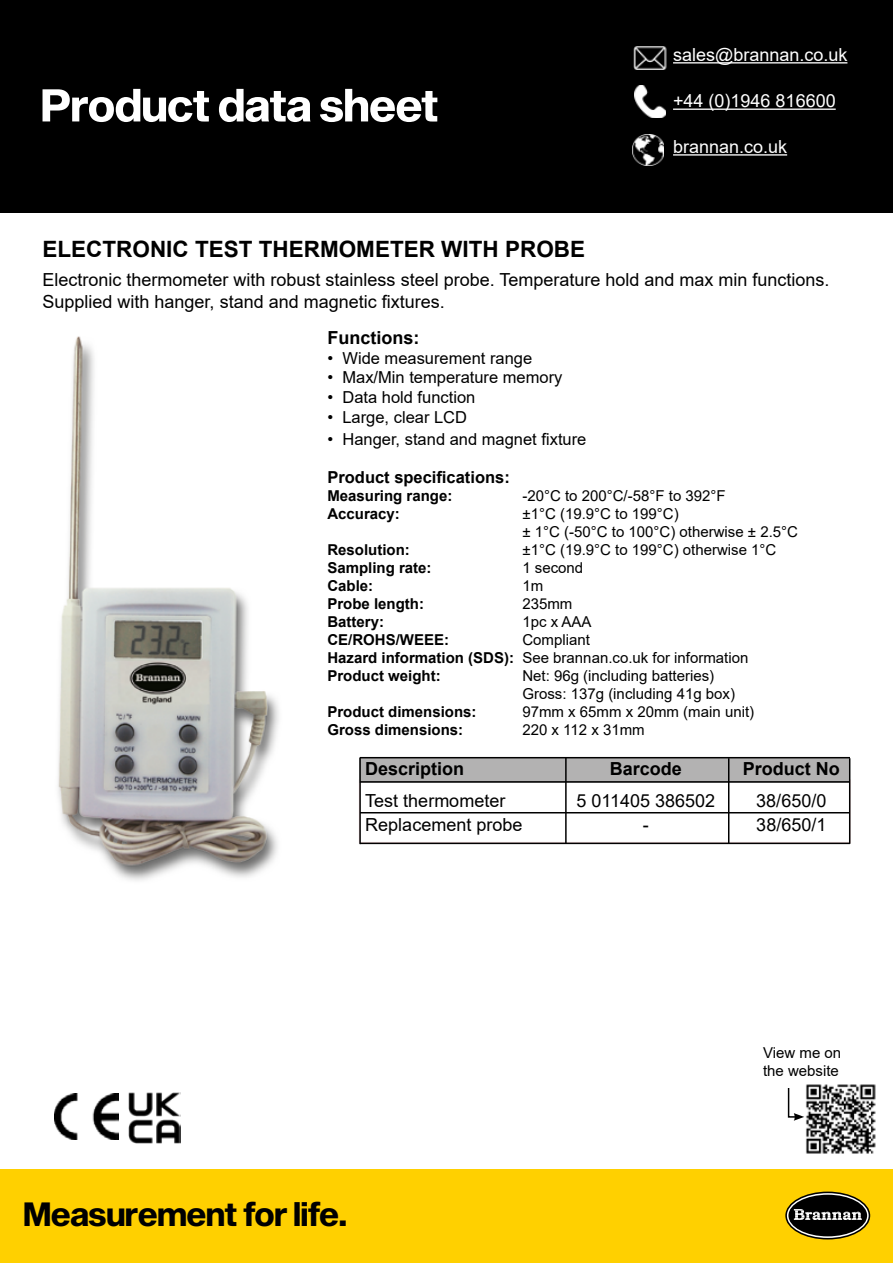
<style>
.page{position:relative;width:893px;height:1263px;background:#fff}
.page>*{position:absolute;margin:0;border:0;box-sizing:border-box;transform-origin:0 0}
.t1{font:33px "Sequel Sans Bold Disp";color:#000}
.t2{font:700 22.5px "Arial";color:#000}
.t3{font:18px/21.6px "Arial";color:#000}
.t4{font:18px "Arial";color:#fff}
.t5{font:700 18px "Arial";color:#000}
.t6{font:16.5px "Arial";color:#000}
.t7{font:700 16.5px "Arial";color:#000}
.t8{font:15px/18px "Arial";color:#000}
.t9{font:700 15px "Arial";color:#000}
.s1{font-weight:700}
</style>
<div class="page">
<div style="left:0;top:0;width:893px;height:213px;background:#000"></div>
<div style="left:0;top:1169px;width:893px;height:94px;background:#ffd000"></div>
<svg style="left:786px;top:1192px;width:83px;height:47px"></svg>
<div style="left:785px;top:1191px;width:85px;height:48px;border:2px solid #000;border-radius:50%"></div>
<div style="left:788px;top:1195px;width:79px;height:41px;background:#000;border-radius:50%"></div>
<svg style="left:794px;top:1209px;width:68px;height:11px"></svg>
<img style="left:633px;top:47px;width:34px;height:22px">
<hr style="left:673px;top:62px;width:174px;height:2px;background:#fff">
<img style="left:635px;top:86px;width:30px;height:32px">
<hr style="left:673px;top:109px;width:163px;height:1px;background:#fff">
<img style="left:633px;top:134px;width:31px;height:32px">
<hr style="left:673px;top:154px;width:114px;height:2px;background:#fff">
<svg style="left:43px;top:89px;width:394px;height:33px"></svg>
<img style="left:58px;top:336px;width:221px;height:545px">
<div style="left:359px;top:779px;width:492px;height:64px;border:2px solid #eed6d8"></div>
<div style="left:360px;top:757px;width:490px;height:25px;background:#b3b2b2"></div>
<hr style="left:360px;top:757px;width:490px;height:1px;background:#000">
<hr style="left:360px;top:781px;width:490px;height:2px;background:#000">
<hr style="left:360px;top:812px;width:490px;height:1px;background:#000">
<hr style="left:360px;top:843px;width:490px;height:1px;background:#000">
<hr style="left:359px;top:758px;width:2px;height:86px;background:#000">
<hr style="left:728px;top:758px;width:1px;height:86px;background:#000">
<hr style="left:565px;top:758px;width:2px;height:85px;background:#000">
<hr style="left:849px;top:758px;width:1px;height:86px;background:#000">
<img style="left:55px;top:1093px;width:63px;height:46px">
<img style="left:129px;top:1092px;width:52px;height:52px">
<img style="left:806px;top:1084px;width:70px;height:70px">
<svg style="left:787px;top:1088px;width:17px;height:33px"></svg>
<p class="t4" style="left:673px;top:42px;width:176px">sales@brannan.co.uk</p>
<p class="t4" style="left:673px;top:89px;width:164px">+44 (0)1946 816600</p>
<p class="t4" style="left:673px;top:134px;width:116px">brannan.co.uk</p>
<h2 class="t2" style="left:43px;top:233px;width:544px">ELECTRONIC TEST THERMOMETER WITH PROBE</h2>
<p class="t3" style="left:43px;top:269px;width:789px">Electronic thermometer with robust stainless steel probe. Temperature hold and max min functions.<br>Supplied with hanger, stand and magnetic fixtures.</p>
<p class="t5" style="left:327px;top:325px;width:93px">Functions:</p>
<p class="t6" style="left:327px;top:346px;width:206px">• Wide measurement range</p>
<p class="t6" style="left:327px;top:366px;width:237px">• Max/Min temperature memory</p>
<p class="t6" style="left:327px;top:386px;width:149px">• Data hold function</p>
<p class="t6" style="left:327px;top:406px;width:141px">• Large, clear LCD</p>
<p class="t6" style="left:327px;top:427px;width:260px">• Hanger, stand and magnet fixture</p>
<p class="t7" style="left:327px;top:466px;width:184px">Product specifications:</p>
<p class="t9" style="left:327px;top:485px;width:127px">Measuring range:</p>
<p class="t8" style="left:522px;top:487px;width:205px">-20°C to 200°C/-58°F to 392°F</p>
<p class="t9" style="left:327px;top:503px;width:74px">Accuracy:</p>
<p class="t8" style="left:522px;top:505px;width:277px">±1°C (19.9°C to 199°C)<br>± 1°C (-50°C to 100°C) otherwise ± 2.5°C</p>
<p class="t9" style="left:327px;top:539px;width:84px">Resolution:</p>
<p class="t8" style="left:522px;top:541px;width:255px">±1°C (19.9°C to 199°C) otherwise 1°C</p>
<p class="t9" style="left:327px;top:557px;width:106px">Sampling rate:</p>
<p class="t8" style="left:522px;top:559px;width:62px">1 second</p>
<p class="t9" style="left:327px;top:575px;width:47px">Cable:</p>
<p class="t8" style="left:522px;top:577px;width:22px">1m</p>
<p class="t9" style="left:327px;top:593px;width:98px">Probe length:</p>
<p class="t8" style="left:522px;top:595px;width:52px">235mm</p>
<p class="t9" style="left:327px;top:611px;width:58px">Battery:</p>
<p class="t8" style="left:522px;top:613px;width:71px">1pc x AAA</p>
<p class="t9" style="left:327px;top:629px;width:123px">CE/ROHS/WEEE:</p>
<p class="t8" style="left:327px;top:631px;width:422px;text-indent:195px">Compliant<br><span class="s1">Hazard information (SDS):</span> See brannan.co.uk for information<br><span class="s1">Product weight:</span></p>
<p class="t8" style="left:522px;top:667px;width:214px">Net: 96g (including batteries)<br>Gross: 137g (including 41g box)</p>
<p class="t9" style="left:327px;top:701px;width:151px">Product dimensions:</p>
<p class="t8" style="left:522px;top:703px;width:233px">97mm x 65mm x 20mm (main unit)</p>
<p class="t9" style="left:327px;top:719px;width:137px">Gross dimensions:</p>
<p class="t8" style="left:522px;top:721px;width:124px">220 x 112 x 31mm</p>
<p class="t5" style="left:365px;top:756px;width:101px">Description</p>
<p class="t5" style="left:610px;top:756px;width:74px">Barcode</p>
<p class="t5" style="left:743px;top:756px;width:99px">Product No</p>
<p class="t3" style="left:365px;top:789px;width:142px">Test thermometer</p>
<p class="t3" style="left:576px;top:789px;width:140px">5 011405 386502</p>
<p class="t3" style="left:756px;top:789px;width:72px">38/650/0</p>
<p class="t3" style="left:365px;top:813px;width:159px">Replacement probe</p>
<p class="t3" style="left:643px;top:813px;width:7px">-</p>
<p class="t3" style="left:756px;top:813px;width:72px">38/650/1</p>
<h1 class="t1" style="left:24px;top:1191px;width:325px">Measurement for life.</h1>
<p class="t8" style="left:763px;top:1044px;width:80px">View me on the website</p>
</div>
